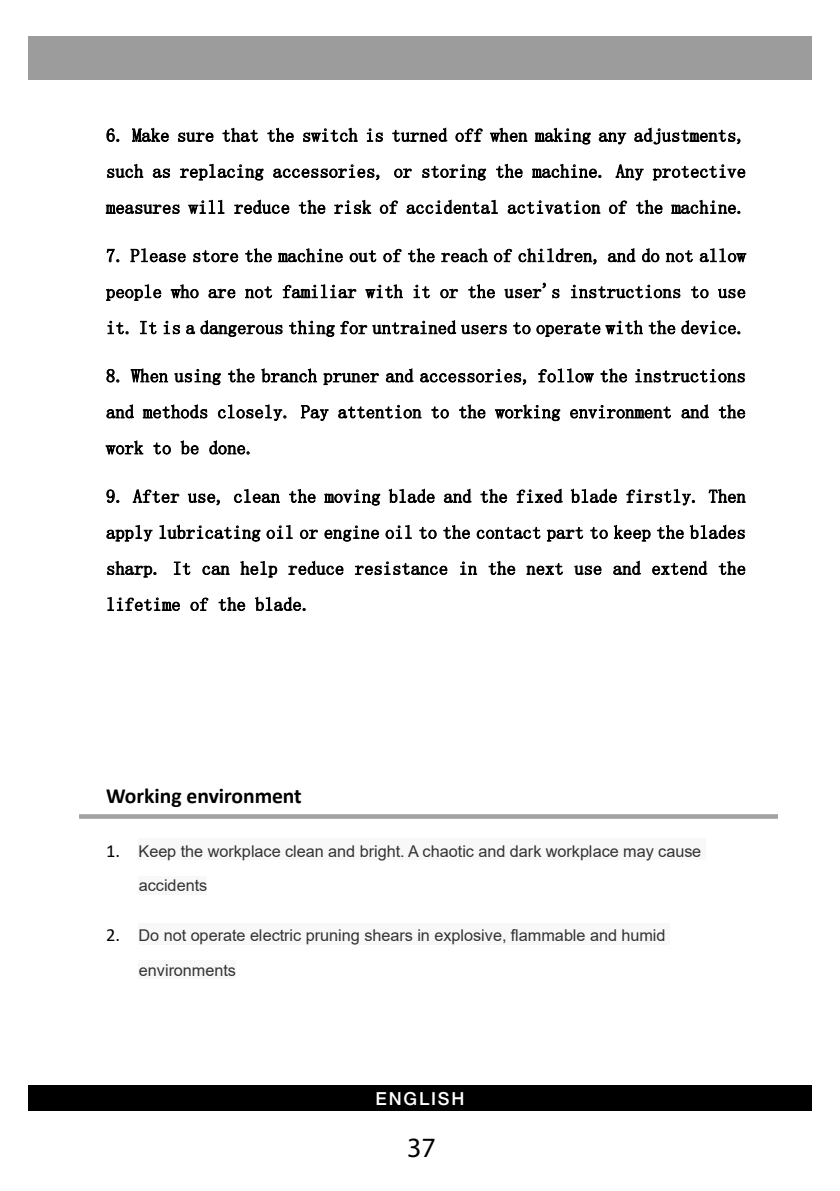
<style>
.page{position:relative;width:840px;height:1191px;background:#fff}
.page>*{position:absolute;margin:0;border:0;box-sizing:border-box;transform-origin:0 0}
.t1{font:28px "Myriad Pro";color:#000}
.t2{font:700 21.6px "Calibri";letter-spacing:-.005em;color:#000}
.t3{font:18.4px/36px "Sim Sun";color:#000;text-align:justify}
.t4{font:500 18px "Helvetica Neue LT Pro";letter-spacing:.1em;color:#fff}
.t5{font:16.2px/34.8px "Arial";color:#333}
.s1{font-family:"Calibri";font-size:18.4px;color:#000}
</style>
<div class="page">
<div style="left:28px;top:36px;width:783px;height:43px;background:#9c9c9c"></div>
<div style="left:28px;top:1085px;width:783px;height:25px;background:#000"></div>
<div style="left:138px;top:839px;width:567px;height:21px;background:#f8f8f8"></div>
<div style="left:139px;top:876px;width:68px;height:18px;background:#f8f8f8"></div>
<div style="left:138px;top:923px;width:531px;height:21px;background:#f8f8f8"></div>
<div style="left:139px;top:960px;width:97px;height:19px;background:#f8f8f8"></div>
<div style="left:79px;top:814px;width:698px;height:5px;background:#a2a2a2"></div>
<p class="t3" style="left:106px;top:117px;width:641px">6. Make sure that the switch is turned off when making any adjustments, such as replacing accessories, or storing the machine. Any protective measures will reduce the risk of accidental activation of the machine.</p>
<p class="t3" style="left:106px;top:237px;width:641px">7. Please store the machine out of the reach of children, and do not allow people who are not familiar with it or the user's instructions to use it. It is a dangerous thing for untrained users to operate with the device.</p>
<p class="t3" style="left:106px;top:357px;width:641px">8. When using the branch pruner and accessories, follow the instructions and methods closely. Pay attention to the working environment and the work to be done.</p>
<p class="t3" style="left:106px;top:478px;width:641px">9. After use, clean the moving blade and the fixed blade firstly. Then apply lubricating oil or engine oil to the contact part to keep the blades sharp. It can help reduce resistance in the next use and extend the lifetime of the blade.</p>
<p class="t2" style="left:106px;top:780px;width:197px">Working environment</p>
<p class="t5" style="left:139px;top:833px;width:563px;text-indent:-33px"><span class="s1">1.</span> Keep the workplace clean and bright. A chaotic and dark workplace may cause accidents</p>
<p class="t5" style="left:139px;top:917px;width:528px;text-indent:-33px"><span class="s1">2.</span> Do not operate electric pruning shears in explosive, flammable and humid environments</p>
<p class="t4" style="left:375px;top:1087px;width:90px">ENGLISH</p>
<h1 class="t1" style="left:407px;top:1130px;width:30px">37</h1>
</div>
